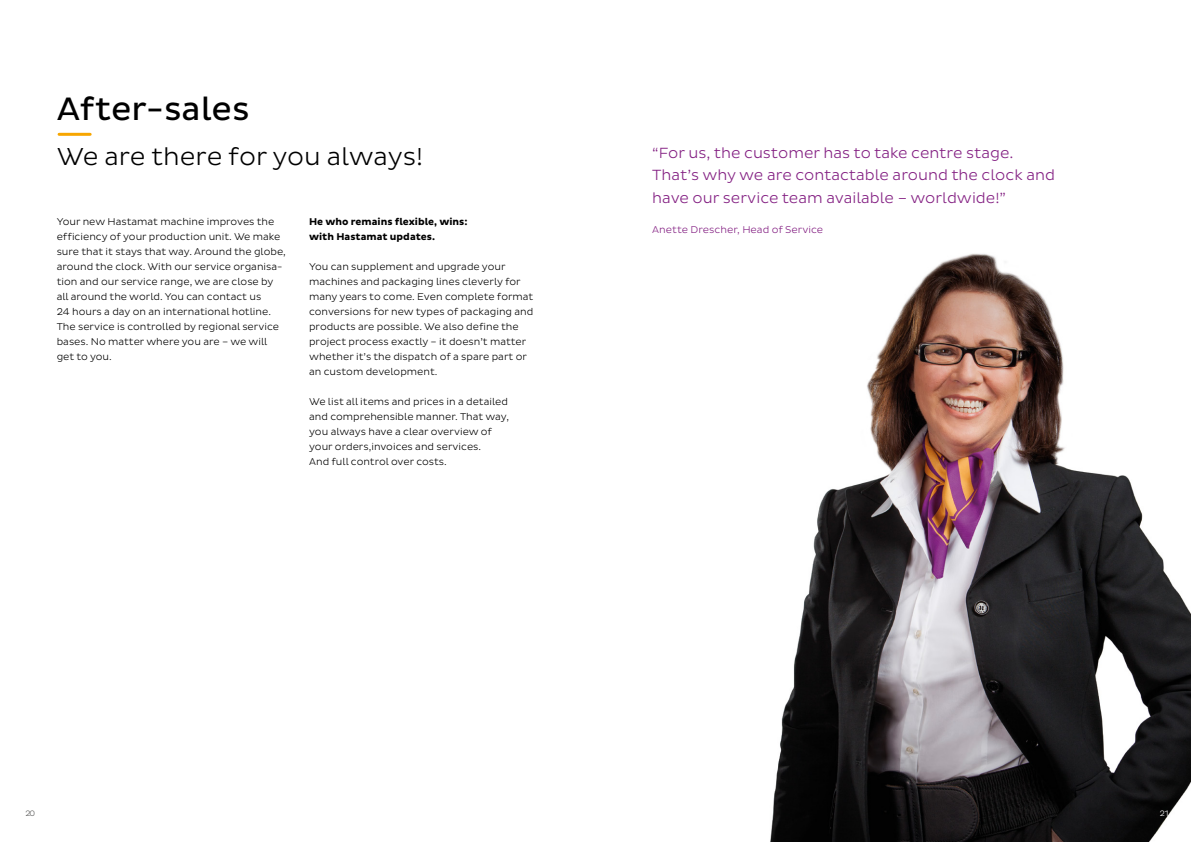
<style>
.page{position:relative;width:1191px;height:842px;background:#fff}
.page>*{position:absolute;margin:0;border:0;box-sizing:border-box;transform-origin:0 0}
.t1{font:33px "Pluto Sans";color:#000}
.t2{font:300 25px "Pluto Sans";letter-spacing:-.01em;color:#000}
.t3{font:300 15px/22.5px "Pluto Sans";color:#831f82}
.t4{font:300 10px/15px "Pluto Sans";color:#000}
.t5{font:700 10px/15px "Pluto Sans";color:#000}
.t6{font:300 10px "Pluto Sans";color:#831f82}
.t7{font:300 8px "Pluto Sans";color:#575756}
.t8{font:300 8px "Pluto Sans";color:#fff}
</style>
<div class="page">
<img style="left:770px;top:253px;width:421px;height:589px">
<hr style="left:59px;top:133px;width:31px;height:3px;background:#f7a600">
<h1 class="t1" style="left:57px;top:89px;width:194px">After-sales</h1>
<h2 class="t2" style="left:57px;top:142px;width:368px">We are there for you always!</h2>
<p class="t4" style="left:57px;top:214px;width:231px">Your new Hastamat machine improves the efficiency of your production unit. We make sure that it stays that way. Around the globe, around the clock. With our service organisa&shy;tion and our service range, we are close by all around the world. You can contact us<br>24 hours a day on an international hotline.<br>The service is controlled by regional service bases. No matter where you are – we will get to you.</p>
<p class="t5" style="left:309px;top:215px;width:160px">He who remains flexible, wins: with Hastamat updates.</p>
<p class="t4" style="left:309px;top:259px;width:226px">You can supplement and upgrade your machines and packaging lines cleverly for many years to come. Even complete format conversions for new types of packaging and products are possible. We also define the project process exactly – it doesn’t matter whether it’s the dispatch of a spare part or an custom development.</p>
<p class="t4" style="left:309px;top:394px;width:201px">We list all items and prices in a detailed and comprehensible manner. That way, you always have a clear overview of your orders,invoices and services.<br>And full control over costs.</p>
<h3 class="t3" style="left:652px;top:141px;width:404px">“For us, the customer has to take centre stage.<br>That’s why we are contactable around the clock and have our service team available – worldwide!”</h3>
<p class="t6" style="left:652px;top:224px;width:173px">Anette Drescher, Head of Service</p>
<p class="t7" style="left:25px;top:808px;width:11px">20</p>
<p class="t8" style="left:1159px;top:808px;width:10px">21</p>
</div>
